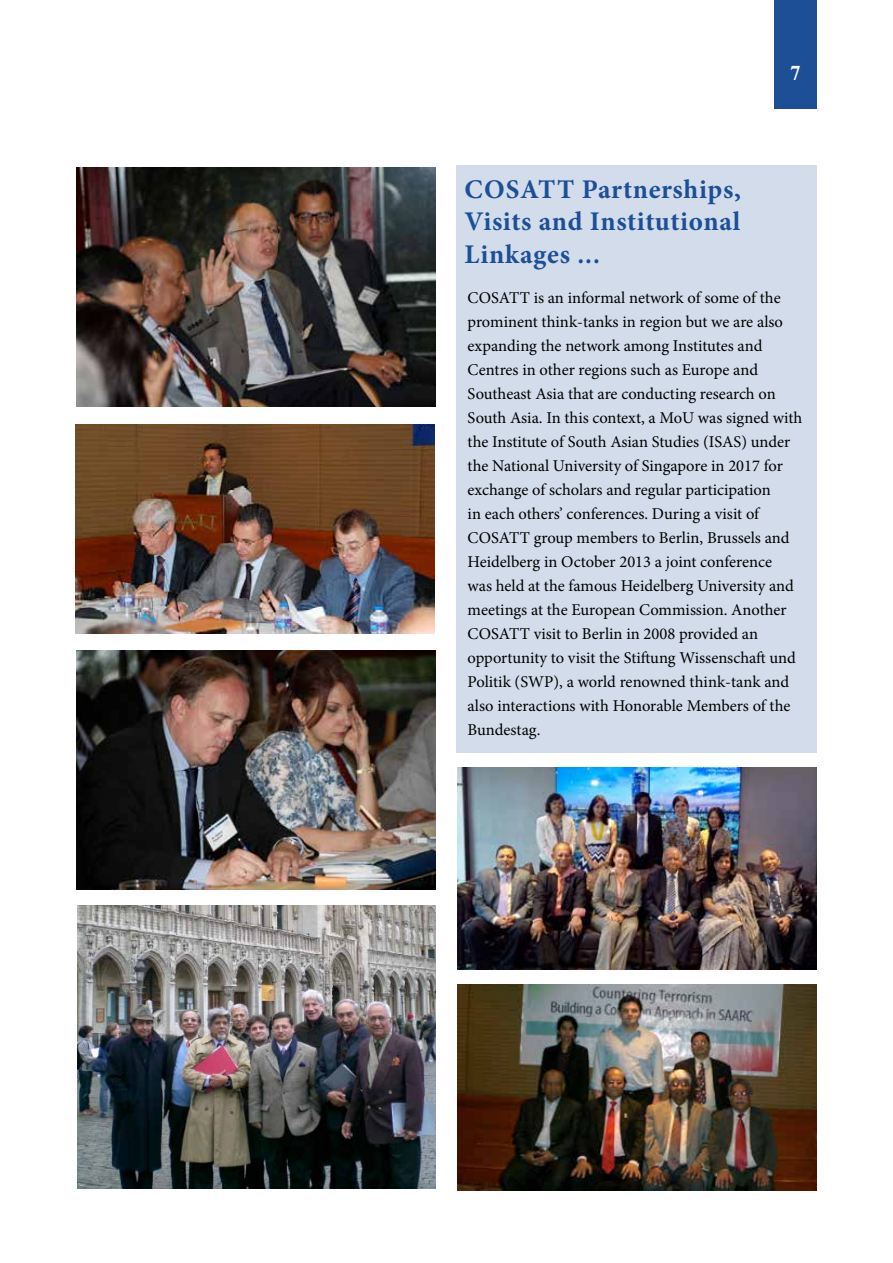
<style>
.page{position:relative;width:893px;height:1263px;background:#fff}
.page>*{position:absolute;margin:0;border:0;box-sizing:border-box;transform-origin:0 0}
.t1{font:700 27px/32.4px "Minion Pro";letter-spacing:.025em;color:#1d4f96;text-align:justify}
.t2{font:700 21px "Times New Roman";color:#fff}
.t3{font:16.5px/24px "Minion Pro";letter-spacing:-.005em;color:#000}
</style>
<div class="page">
<div style="left:774px;top:0;width:42px;height:108px;background:#1d4f96"></div>
<div style="left:456px;top:165px;width:360px;height:588px;background:#d2dcea"></div>
<img style="left:457px;top:984px;width:359px;height:207px">
<img style="left:457px;top:767px;width:359px;height:202px">
<img style="left:77px;top:650px;width:359px;height:239px">
<img style="left:78px;top:906px;width:358px;height:283px">
<img style="left:77px;top:167px;width:359px;height:240px">
<img style="left:75px;top:424px;width:359px;height:209px">
<h1 class="t1" style="left:464px;top:173px;width:278px;text-indent:56px">ATT Partnerships, Visits and Institutional Linkages ...</h1>
<h1 class="t1" style="left:465px;top:173px;width:19px">COS</h1>
<p class="t2" style="left:790px;top:59px;width:12px">7</p>
<p class="t3" style="left:468px;top:286px;width:336px">COSATT is an informal network of some of the prominent think-tanks in region but we are also expanding the network among Institutes and Centres in other regions such as Europe and Southeast Asia that are conducting research on South Asia. In this context, a MoU was signed with the Institute of South Asian Studies (ISAS) under the National University of Singapore in 2017 for exchange of scholars and regular participation<br>in each others’ conferences. During a visit of COSATT group members to Berlin, Brussels and Heidelberg in October 2013 a joint conference<br>was held at the famous Heidelberg University and meetings at the European Commission. Another COSATT visit to Berlin in 2008 provided an opportunity to visit the Stiftung Wissenschaft und Politik (SWP), a world renowned think-tank and also interactions with Honorable Members of the Bundestag.</p>
</div>
